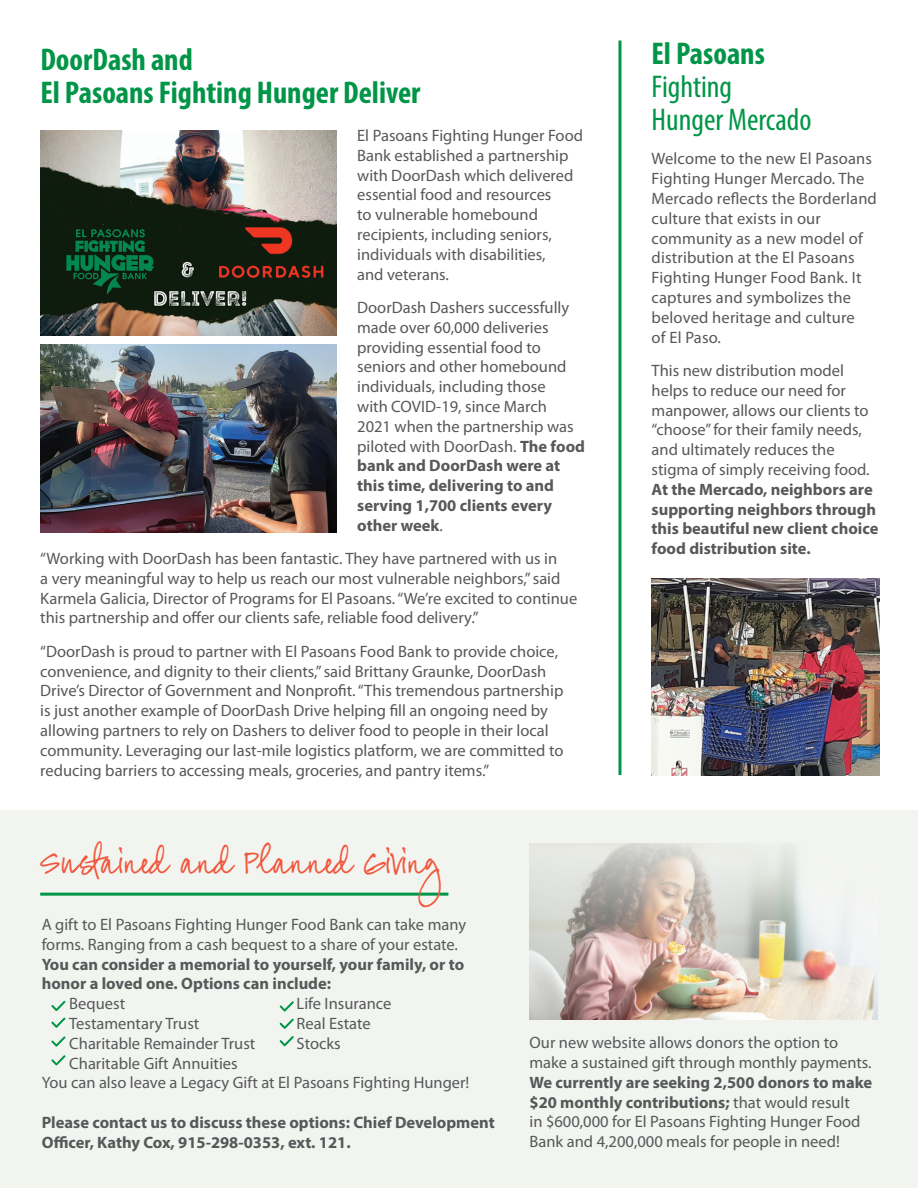
<style>
.page{position:relative;width:918px;height:1188px;background:#fff}
.page>*{position:absolute;margin:0;border:0;box-sizing:border-box;transform-origin:0 0}
.t1{font:700 condensed 31.5px/33px "Myriad Pro";color:#009547}
.t2{font:condensed 31.5px/33px "Myriad Pro";color:#009547}
.t3{font:24px "FG Jasmine 2";color:#f0573c}
.t4{font:16.5px/19.8px "Myriad Pro";color:#57585a}
.t5{font:700 16.5px/19.8px "Myriad Pro";color:#57585a}
.s1{font-weight:700}
</style>
<div class="page">
<div style="left:0;top:810px;width:918px;height:378px;background:#f2f4f0"></div>
<hr style="left:40px;top:893px;width:408px;height:3px;background:#009547">
<img style="left:652px;top:578px;width:228px;height:197px">
<hr style="left:618px;top:40px;width:3px;height:735px;background:#009547">
<img style="left:40px;top:130px;width:297px;height:206px">
<img style="left:40px;top:345px;width:297px;height:187px">
<svg style="left:51px;top:1001px;width:15px;height:10px"></svg>
<svg style="left:51px;top:1018px;width:15px;height:10px"></svg>
<svg style="left:51px;top:1036px;width:15px;height:11px"></svg>
<svg style="left:51px;top:1055px;width:15px;height:11px"></svg>
<svg style="left:280px;top:1001px;width:14px;height:11px"></svg>
<svg style="left:280px;top:1019px;width:14px;height:10px"></svg>
<svg style="left:280px;top:1036px;width:14px;height:10px"></svg>
<img style="left:530px;top:843px;width:348px;height:177px">
<p class="t1" style="left:40px;top:42px;width:382px">DoorDash and<br>El Pasoans Fighting Hunger Deliver</p>
<p class="t4" style="left:357px;top:125px;width:227px">El Pasoans Fighting Hunger Food<br>Bank established a partnership with DoorDash which delivered essential food and resources<br>to vulnerable homebound recipients, including seniors, individuals with disabilities,<br>and veterans.</p>
<p class="t4" style="left:357px;top:297px;width:229px">DoorDash Dashers successfully made over 60,000 deliveries providing essential food to seniors and other homebound individuals, including those<br>with COVID-19, since March<br>2021 when the partnership was piloted with DoorDash. <span class="s1">The food bank and DoorDash were at this time, delivering to and serving 1,700 clients every other week</span>.</p>
<p class="t4" style="left:40px;top:548px;width:539px">“Working with DoorDash has been fantastic. They have partnered with us in<br>a very meaningful way to help us reach our most vulnerable neighbors,” said Karmela Galicia, Director of Programs for El Pasoans. “We’re excited to continue this partnership and offer our clients safe, reliable food delivery.”</p>
<p class="t4" style="left:40px;top:641px;width:525px">“DoorDash is proud to partner with El Pasoans Food Bank to provide choice, convenience, and dignity to their clients,” said Brittany Graunke, DoorDash Drive’s Director of Government and Nonprofit. “This tremendous partnership is just another example of DoorDash Drive helping fill an ongoing need by allowing partners to rely on Dashers to deliver food to people in their local community. Leveraging our last-mile logistics platform, we are committed to reducing barriers to accessing meals, groceries, and pantry items.”</p>
<p class="t3" style="left:40px;top:851px;width:401px">Sustained and Planned Giving</p>
<p class="t2" style="left:652px;top:37px;width:162px"><span class="s1">El Pasoans<br></span>Fighting<br>Hunger Mercado</p>
<p class="t4" style="left:652px;top:149px;width:227px">Welcome to the new El Pasoans<br>Fighting Hunger Mercado. The<br>Mercado reflects the Borderland culture that exists in our community as a new model of distribution at the El Pasoans<br>Fighting Hunger Food Bank. It captures and symbolizes the beloved heritage and culture<br>of El Paso.</p>
<p class="t4" style="left:652px;top:360px;width:228px">This new distribution model helps to reduce our need for manpower, allows our clients to “choose” for their family needs, and ultimately reduces the stigma of simply receiving food.<br><span class="s1">At the Mercado, neighbors are supporting neighbors through this beautiful new client choice food distribution site.</span></p>
<p class="t4" style="left:42px;top:914px;width:426px">A gift to El Pasoans Fighting Hunger Food Bank can take many forms. Ranging from a cash bequest to a share of your estate.</p>
<p class="t5" style="left:42px;top:954px;width:424px">You can consider a memorial to yourself, your family, or to honor a loved one. Options can include:</p>
<p class="t4" style="left:69px;top:994px;width:57px">Bequest</p>
<p class="t4" style="left:69px;top:1013px;width:132px">Testamentary Trust</p>
<p class="t4" style="left:69px;top:1033px;width:188px">Charitable Remainder Trust</p>
<p class="t4" style="left:69px;top:1053px;width:170px">Charitable Gift Annuities</p>
<p class="t4" style="left:42px;top:1073px;width:429px">You can also leave a Legacy Gift at El Pasoans Fighting Hunger!</p>
<p class="t5" style="left:42px;top:1112px;width:455px">Please contact us to discuss these options: Chief Development<br>Officer, Kathy Cox, 915-298-0353, ext. 121.</p>
<p class="t4" style="left:297px;top:994px;width:96px">Life Insurance</p>
<p class="t4" style="left:297px;top:1013px;width:76px">Real Estate</p>
<p class="t4" style="left:297px;top:1033px;width:46px">Stocks</p>
<p class="t4" style="left:530px;top:1032px;width:344px">Our new website allows donors the option to make a sustained gift through monthly payments.<br><span class="s1">We currently are seeking 2,500 donors to make $20 monthly contributions;</span> that would result<br>in $600,000 for El Pasoans Fighting Hunger Food Bank and 4,200,000 meals for people in need!</p>
</div>
